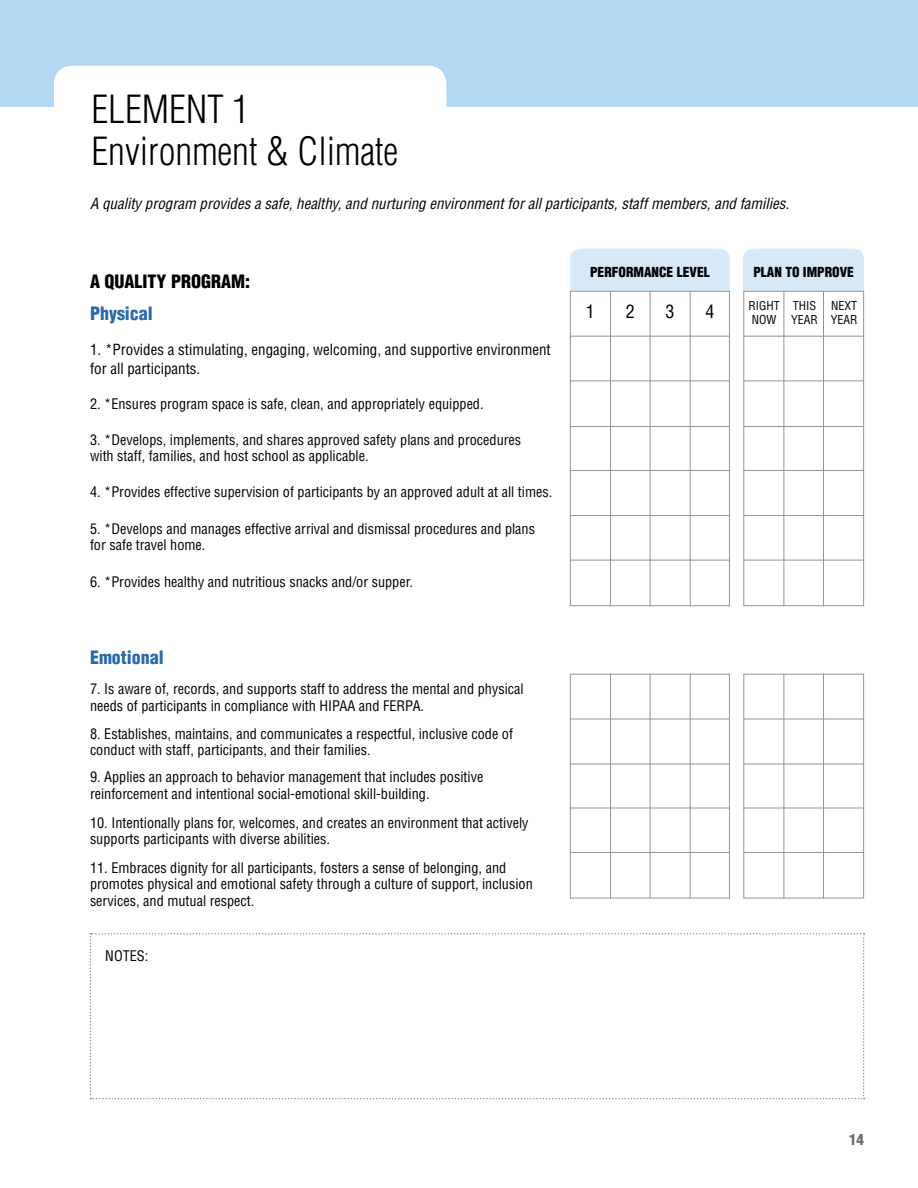
<style>
.page{position:relative;width:918px;height:1188px;background:#fff}
.page>*{position:absolute;margin:0;border:0;box-sizing:border-box;transform-origin:0 0}
.t1{font:300 condensed 37.8px/42px "Helvetica LT Std";color:#000}
.t2{font:900 condensed 18px "Helvetica LT Std";color:#2b6aa8}
.t3{font:900 condensed 18px "Helvetica LT Std";color:#000}
.t4{font:condensed 18px "Helvetica LT Std";color:#000}
.t5{font:italic condensed 15px "Helvetica LT Std";color:#000}
.t6{font:condensed 15px/19.5px "Helvetica LT Std";color:#000}
.t7{font:900 condensed 15px "Helvetica LT Std";color:#6d6e71}
.t8{font:condensed 14.25px/16.5px "Helvetica LT Std";color:#000}
.t9{font:900 condensed 13.5px "Helvetica LT Std";color:#000}
.t10{font:condensed 12px/13.5px "Helvetica LT Std";color:#000}
</style>
<div class="page">
<div style="left:570px;top:249px;width:160px;height:42px;background:#d7e8f7"></div>
<div style="left:743px;top:249px;width:121px;height:42px;background:#d7e8f7"></div>
<div style="left:0;top:0;width:918px;height:106px;background:#b2d8f3"></div>
<div style="left:54px;top:66px;width:392px;height:81px;background:#fff;border-radius:18px"></div>
<div style="left:570px;top:291px;width:160px;height:49px;background:#fff;border:1px solid #939598"></div>
<hr style="left:610px;top:291px;width:1px;height:49px;background:#939598">
<hr style="left:650px;top:291px;width:1px;height:49px;background:#939598">
<hr style="left:690px;top:291px;width:1px;height:49px;background:#939598">
<div style="left:743px;top:291px;width:121px;height:46px;background:#fff;border:1px solid #939598"></div>
<hr style="left:784px;top:291px;width:1px;height:46px;background:#939598">
<hr style="left:823px;top:291px;width:1px;height:46px;background:#939598">
<div style="left:570px;top:336px;width:160px;height:46px;background:#fff;border:1px solid #939598"></div>
<hr style="left:610px;top:336px;width:1px;height:46px;background:#939598">
<hr style="left:650px;top:336px;width:1px;height:46px;background:#939598">
<hr style="left:690px;top:336px;width:1px;height:46px;background:#939598">
<div style="left:570px;top:381px;width:160px;height:46px;background:#fff"></div>
<hr style="left:610px;top:381px;width:1px;height:46px;background:#939598">
<hr style="left:650px;top:381px;width:1px;height:46px;background:#939598">
<hr style="left:690px;top:381px;width:1px;height:46px;background:#939598">
<div style="left:570px;top:426px;width:160px;height:46px;background:#fff;border:1px solid #939598"></div>
<hr style="left:610px;top:426px;width:1px;height:46px;background:#939598">
<hr style="left:650px;top:426px;width:1px;height:46px;background:#939598">
<hr style="left:690px;top:426px;width:1px;height:46px;background:#939598">
<div style="left:570px;top:470px;width:160px;height:46px;background:#fff;border:1px solid #939598"></div>
<hr style="left:610px;top:470px;width:1px;height:46px;background:#939598">
<hr style="left:650px;top:470px;width:1px;height:46px;background:#939598">
<hr style="left:690px;top:470px;width:1px;height:46px;background:#939598">
<div style="left:570px;top:515px;width:160px;height:47px;background:#fff;border:1px solid #939598"></div>
<hr style="left:610px;top:515px;width:1px;height:47px;background:#939598">
<hr style="left:650px;top:515px;width:1px;height:47px;background:#939598">
<hr style="left:690px;top:515px;width:1px;height:47px;background:#939598">
<div style="left:570px;top:560px;width:160px;height:46px;background:#fff;border:1px solid #939598"></div>
<hr style="left:610px;top:560px;width:1px;height:46px;background:#939598">
<hr style="left:650px;top:560px;width:1px;height:46px;background:#939598">
<hr style="left:690px;top:560px;width:1px;height:46px;background:#939598">
<div style="left:570px;top:674px;width:160px;height:46px;background:#fff;border:1px solid #939598"></div>
<hr style="left:610px;top:674px;width:1px;height:46px;background:#939598">
<hr style="left:650px;top:674px;width:1px;height:46px;background:#939598">
<hr style="left:690px;top:674px;width:1px;height:46px;background:#939598">
<div style="left:570px;top:719px;width:160px;height:46px;background:#fff;border:1px solid #939598"></div>
<hr style="left:610px;top:719px;width:1px;height:46px;background:#939598">
<hr style="left:650px;top:719px;width:1px;height:46px;background:#939598">
<hr style="left:690px;top:719px;width:1px;height:46px;background:#939598">
<div style="left:570px;top:764px;width:160px;height:46px;background:#fff;border:1px solid #939598"></div>
<hr style="left:610px;top:764px;width:1px;height:46px;background:#939598">
<hr style="left:650px;top:764px;width:1px;height:46px;background:#939598">
<hr style="left:690px;top:764px;width:1px;height:46px;background:#939598">
<div style="left:570px;top:808px;width:160px;height:46px;background:#fff;border:1px solid #939598"></div>
<hr style="left:610px;top:808px;width:1px;height:46px;background:#939598">
<hr style="left:650px;top:808px;width:1px;height:46px;background:#939598">
<hr style="left:690px;top:808px;width:1px;height:46px;background:#939598">
<div style="left:570px;top:852px;width:160px;height:46px;background:#fff;border:1px solid #939598"></div>
<hr style="left:610px;top:852px;width:1px;height:46px;background:#939598">
<hr style="left:650px;top:852px;width:1px;height:46px;background:#939598">
<hr style="left:690px;top:852px;width:1px;height:46px;background:#939598">
<div style="left:743px;top:336px;width:121px;height:46px;background:#fff;border:1px solid #939598"></div>
<hr style="left:784px;top:336px;width:1px;height:46px;background:#939598">
<hr style="left:823px;top:336px;width:1px;height:46px;background:#939598">
<div style="left:743px;top:381px;width:121px;height:46px;background:#fff;border:1px solid #939598"></div>
<hr style="left:784px;top:381px;width:1px;height:46px;background:#939598">
<hr style="left:823px;top:381px;width:1px;height:46px;background:#939598">
<div style="left:743px;top:426px;width:121px;height:46px;background:#fff;border:1px solid #939598"></div>
<hr style="left:784px;top:426px;width:1px;height:46px;background:#939598">
<hr style="left:823px;top:426px;width:1px;height:46px;background:#939598">
<div style="left:743px;top:470px;width:121px;height:46px;background:#fff;border:1px solid #939598"></div>
<hr style="left:784px;top:470px;width:1px;height:46px;background:#939598">
<hr style="left:823px;top:470px;width:1px;height:46px;background:#939598">
<div style="left:743px;top:515px;width:121px;height:47px;background:#fff;border:1px solid #939598"></div>
<hr style="left:784px;top:515px;width:1px;height:47px;background:#939598">
<hr style="left:823px;top:515px;width:1px;height:47px;background:#939598">
<div style="left:743px;top:560px;width:121px;height:46px;background:#fff;border:1px solid #939598"></div>
<hr style="left:784px;top:560px;width:1px;height:46px;background:#939598">
<hr style="left:823px;top:560px;width:1px;height:46px;background:#939598">
<div style="left:743px;top:674px;width:121px;height:46px;background:#fff;border:1px solid #939598"></div>
<hr style="left:784px;top:674px;width:1px;height:46px;background:#939598">
<hr style="left:823px;top:674px;width:1px;height:46px;background:#939598">
<div style="left:743px;top:719px;width:121px;height:46px;background:#fff;border:1px solid #939598"></div>
<hr style="left:784px;top:719px;width:1px;height:46px;background:#939598">
<hr style="left:823px;top:719px;width:1px;height:46px;background:#939598">
<div style="left:743px;top:764px;width:121px;height:46px;background:#fff;border:1px solid #939598"></div>
<hr style="left:784px;top:764px;width:1px;height:46px;background:#939598">
<hr style="left:823px;top:764px;width:1px;height:46px;background:#939598">
<div style="left:743px;top:808px;width:121px;height:46px;background:#fff;border:1px solid #939598"></div>
<hr style="left:784px;top:808px;width:1px;height:46px;background:#939598">
<hr style="left:823px;top:808px;width:1px;height:46px;background:#939598">
<div style="left:743px;top:852px;width:121px;height:46px;background:#fff;border:1px solid #939598"></div>
<hr style="left:784px;top:852px;width:1px;height:46px;background:#939598">
<hr style="left:823px;top:852px;width:1px;height:46px;background:#939598">
<svg style="left:90px;top:933px;width:775px;height:166px"></svg>
<h1 class="t1" style="left:92px;top:88px;width:308px">ELEMENT 1<br>Environment &amp; Climate</h1>
<p class="t5" style="left:90px;top:194px;width:701px">A quality program provides a safe, healthy, and nurturing environment for all participants, staff members, and families.</p>
<p class="t3" style="left:90px;top:270px;width:162px">A QUALITY PROGRAM:</p>
<p class="t2" style="left:90px;top:302px;width:64px">Physical</p>
<p class="t6" style="left:90px;top:339px;width:462px">1. *Provides a stimulating, engaging, welcoming, and supportive environment for all participants.</p>
<p class="t8" style="left:90px;top:395px;width:395px">2. *Ensures program space is safe, clean, and appropriately equipped.</p>
<p class="t8" style="left:90px;top:431px;width:433px">3. *Develops, implements, and shares approved safety plans and procedures with staff, families, and host school as applicable.</p>
<p class="t8" style="left:90px;top:484px;width:464px">4. *Provides effective supervision of participants by an approved adult at all times.</p>
<p class="t8" style="left:90px;top:520px;width:447px">5. *Develops and manages effective arrival and dismissal procedures and plans for safe travel home.</p>
<p class="t8" style="left:90px;top:574px;width:325px">6. *Provides healthy and nutritious snacks and/or supper.</p>
<p class="t2" style="left:90px;top:646px;width:75px">Emotional</p>
<p class="t8" style="left:90px;top:681px;width:435px">7. Is aware of, records, and supports staff to address the mental and physical needs of participants in compliance with HIPAA and FERPA.</p>
<p class="t8" style="left:90px;top:725px;width:424px">8. Establishes, maintains, and communicates a respectful, inclusive code of conduct with staff, participants, and their families.</p>
<p class="t8" style="left:90px;top:769px;width:395px">9. Applies an approach to behavior management that includes positive reinforcement and intentional social-emotional skill-building.</p>
<p class="t8" style="left:90px;top:814px;width:440px">10. Intentionally plans for, welcomes, and creates an environment that actively supports participants with diverse abilities.</p>
<p class="t8" style="left:90px;top:859px;width:444px">11. Embraces dignity for all participants, fosters a sense of belonging, and promotes physical and emotional safety through a culture of support, inclusion services, and mutual respect.</p>
<p class="t8" style="left:105px;top:947px;width:45px">NOTES:</p>
<p class="t9" style="left:590px;top:263px;width:121px">PERFORMANCE LEVEL</p>
<p class="t9" style="left:753px;top:263px;width:102px">PLAN TO IMPROVE</p>
<p class="t10" style="left:748px;top:299px;width:33px">RIGHT<br>NOW</p>
<p class="t4" style="left:586px;top:300px;width:10px">1</p>
<p class="t4" style="left:626px;top:300px;width:10px">2</p>
<p class="t4" style="left:665px;top:300px;width:10px">3</p>
<p class="t4" style="left:705px;top:300px;width:10px">4</p>
<p class="t10" style="left:791px;top:299px;width:28px">THIS<br>YEAR</p>
<p class="t10" style="left:831px;top:299px;width:28px">NEXT<br>YEAR</p>
<p class="t7" style="left:849px;top:1130px;width:16px">14</p>
</div>
